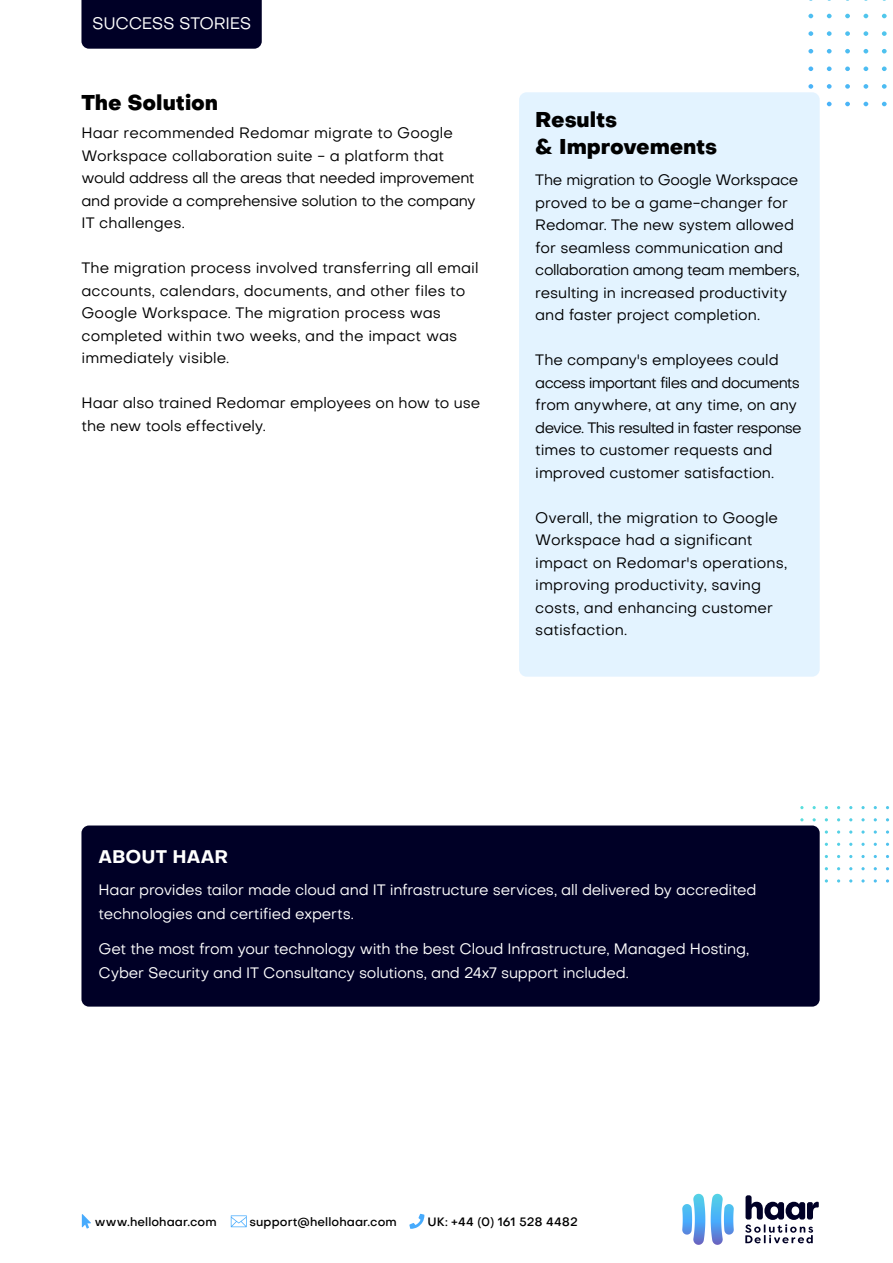
<style>
.page{position:relative;width:893px;height:1263px;background:#fff}
.page>*{position:absolute;margin:0;border:0;box-sizing:border-box;transform-origin:0 0}
.t1{font:800 21px/27px "Objective";letter-spacing:-.005em;color:#000}
.t2{font:700 18px "Objective";color:#fff}
.t3{font:16.5px "Objective";letter-spacing:-.02em;color:#fff}
.t4{font:15px/22.5px "Objective";letter-spacing:-.005em;color:#000}
.t5{font:15px/24px "Objective";letter-spacing:-.01em;color:#fff}
.t6{font:500 12px "Objective";letter-spacing:.01em;color:#000}
</style>
<div class="page">
<svg style="left:808px;top:0;width:79px;height:89px"></svg>
<svg style="left:800px;top:806px;width:89px;height:40px"></svg>
<div style="left:81px;top:825px;width:739px;height:181px;background:#000026;border-radius:8px"></div>
<div style="left:519px;top:92px;width:301px;height:585px;background:#e3f3ff;border-radius:8px"></div>
<svg style="left:82px;top:1214px;width:9px;height:14px"></svg>
<svg style="left:409px;top:1214px;width:15px;height:15px"></svg>
<svg style="left:231px;top:1215px;width:16px;height:12px"></svg>
<svg style="left:682px;top:1194px;width:23px;height:51px"></svg>
<svg style="left:711px;top:1194px;width:23px;height:51px"></svg>
<svg style="left:745px;top:1195px;width:74px;height:48px"></svg>
<div style="left:81px;top:0;width:181px;height:49px;background:#000026"></div>
<p class="t3" style="left:92px;top:12px;width:161px">SUCCESS STORIES</p>
<h1 class="t1" style="left:81px;top:89px;width:138px">The Solution</h1>
<p class="t4" style="left:81px;top:122px;width:396px">Haar recommended Redomar migrate to Google Workspace collaboration suite - a platform that would address all the areas that needed improvement and provide a comprehensive solution to the company IT challenges.</p>
<p class="t4" style="left:81px;top:257px;width:399px">The migration process involved transferring all email accounts, calendars, documents, and other files to Google Workspace. The migration process was completed within two weeks, and the impact was immediately visible.</p>
<p class="t4" style="left:81px;top:392px;width:400px">Haar also trained Redomar employees on how to use the new tools effectively.</p>
<h1 class="t1" style="left:535px;top:105px;width:183px">Results<br>&amp; Improvements</h1>
<p class="t4" style="left:535px;top:169px;width:266px">The migration to Google Workspace proved to be a game-changer for Redomar. The new system allowed for seamless communication and collaboration among team members, resulting in increased productivity and faster project completion.</p>
<p class="t4" style="left:535px;top:349px;width:268px">The company's employees could access important files and documents from anywhere, at any time, on any device. This resulted in faster response times to customer requests and improved customer satisfaction.</p>
<p class="t4" style="left:535px;top:506px;width:253px">Overall, the migration to Google<br>Workspace had a significant impact on Redomar's operations, improving productivity, saving costs, and enhancing customer satisfaction.</p>
<p class="t2" style="left:99px;top:844px;width:131px">ABOUT HAAR</p>
<p class="t5" style="left:99px;top:878px;width:660px">Haar provides tailor made cloud and IT infrastructure services, all delivered by accredited technologies and certified experts.</p>
<p class="t5" style="left:99px;top:936px;width:652px">Get the most from your technology with the best Cloud Infrastructure, Managed Hosting,<br>Cyber Security and IT Consultancy solutions, and 24x7 support included.</p>
<p class="t6" style="left:95px;top:1213px;width:123px">www.hellohaar.com</p>
<p class="t6" style="left:249px;top:1213px;width:149px">support@hellohaar.com</p>
<p class="t6" style="left:427px;top:1213px;width:152px">UK: +44 (0) 161 528 4482</p>
</div>
